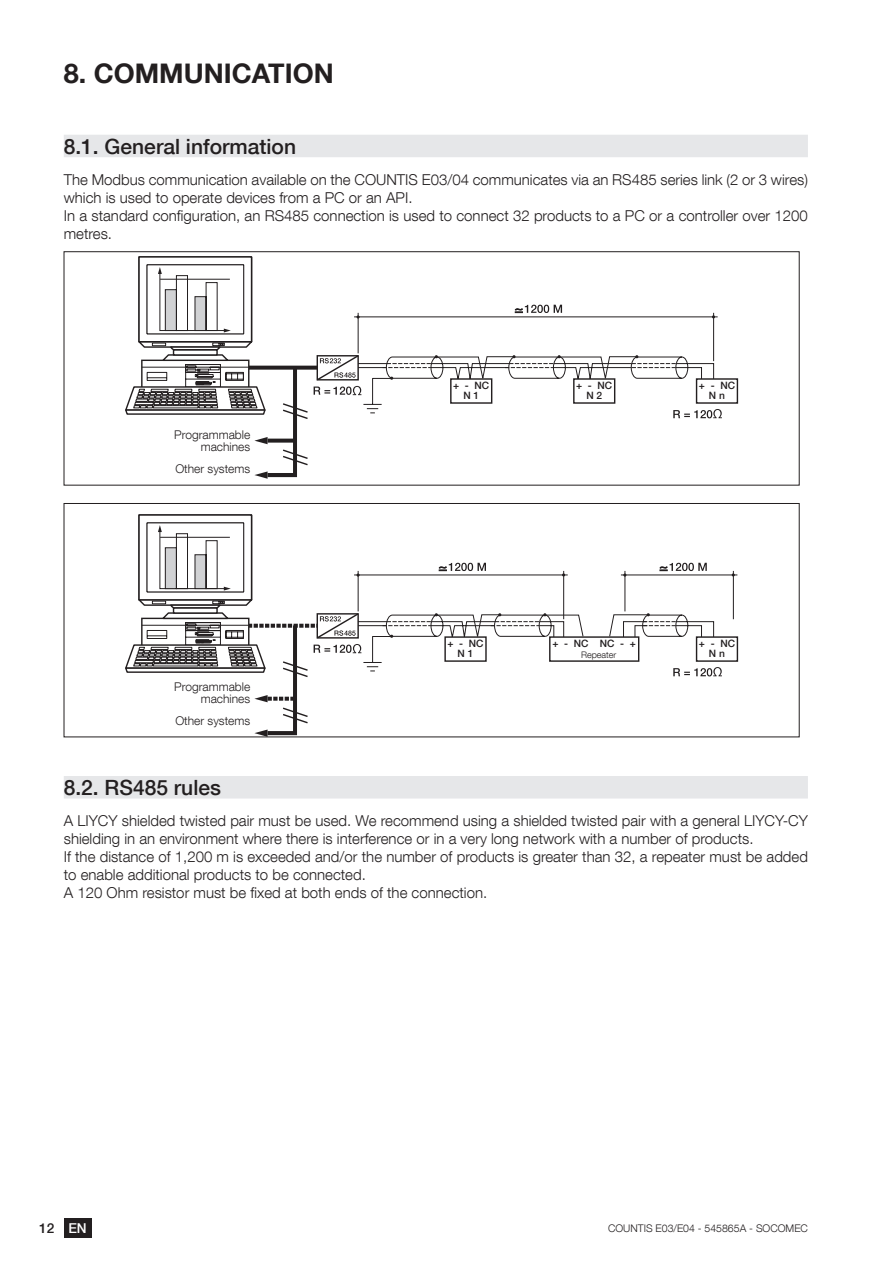
<style>
.page{position:relative;width:893px;height:1263px;background:#fff}
.page>*{position:absolute;margin:0;border:0;box-sizing:border-box;transform-origin:0 0}
.t1{font:700 27px "Helvetica Neue LT Com";color:#231f20}
.t2{font:500 21px "Helvetica Neue LT Com";color:#231f20}
.t3{font:300 15px/18px "Helvetica Neue LT Com";color:#231f20}
.t4{font:500 13.65px "Helvetica Neue LT Com";color:#231f20}
.t5{font:300 12px/12px "Helvetica Neue LT Com";color:#231f20;text-align:right}
.t6{font:300 10.5px "Helvetica Neue LT Com";color:#231f20}
.t7{font:500 10.2px/9.9px "Helvetica Neue LT Com";color:#231f20;text-align:center}
.t8{font:300 9px "Helvetica Neue LT Com";color:#231f20}
.s1{color:#fff}
</style>
<div class="page">
<div style="left:64px;top:1218px;width:27px;height:19px;background:#231f20"></div>
<div style="left:64px;top:135px;width:744px;height:22px;background:#e6e7e9"></div>
<div style="left:64px;top:776px;width:744px;height:22px;background:#e6e7e9"></div>
<div style="left:138px;top:256px;width:114px;height:86px;border:1px solid #231f20"></div>
<div style="left:147px;top:264px;width:97px;height:70px;border:1px solid #231f20"></div>
<svg style="left:158px;top:267px;width:73px;height:65px"></svg>
<hr style="left:160px;top:279px;width:70px;height:1px;background:#231f20">
<hr style="left:358px;top:313px;width:1px;height:40px;background:#231f20">
<hr style="left:713px;top:313px;width:1px;height:48px;background:#231f20">
<hr style="left:354px;top:316px;width:364px;height:1px;background:#231f20">
<svg style="left:515px;top:305px;width:47px;height:8px"></svg>
<div style="left:696px;top:378px;width:42px;height:26px;border:1px solid #231f20"></div>
<svg style="left:125px;top:340px;width:597px;height:139px"></svg>
<div style="left:64px;top:251px;width:735px;height:234px;border:1px solid #231f20"></div>
<div style="left:138px;top:514px;width:114px;height:86px;border:1px solid #231f20"></div>
<div style="left:147px;top:522px;width:97px;height:70px;border:1px solid #231f20"></div>
<svg style="left:158px;top:525px;width:73px;height:65px"></svg>
<hr style="left:160px;top:537px;width:70px;height:1px;background:#231f20">
<hr style="left:358px;top:571px;width:1px;height:40px;background:#231f20">
<hr style="left:563px;top:571px;width:1px;height:48px;background:#231f20">
<hr style="left:354px;top:574px;width:214px;height:1px;background:#231f20">
<svg style="left:439px;top:563px;width:47px;height:8px"></svg>
<hr style="left:624px;top:571px;width:1px;height:40px;background:#231f20">
<hr style="left:733px;top:571px;width:1px;height:48px;background:#231f20">
<hr style="left:621px;top:574px;width:116px;height:1px;background:#231f20">
<svg style="left:659px;top:563px;width:48px;height:8px"></svg>
<div style="left:696px;top:636px;width:42px;height:26px;border:1px solid #231f20"></div>
<svg style="left:125px;top:598px;width:597px;height:137px"></svg>
<div style="left:64px;top:503px;width:735px;height:234px;border:1px solid #231f20"></div>
<h1 class="t1" style="left:64px;top:56px;width:271px">8. COMMUNICATION</h1>
<h2 class="t2" style="left:64px;top:134px;width:234px">8.1. General information</h2>
<p class="t3" style="left:64px;top:170px;width:746px">The Modbus communication available on the COUNTIS E03/04 communicates via an RS485 series link (2 or 3 wires) which is used to operate devices from a PC or an API.<br>In a standard configuration, an RS485 connection is used to connect 32 products to a PC or a controller over 1200 metres.</p>
<p class="t5" style="left:174px;top:429px;width:78px">Programmable machines</p>
<p class="t5" style="left:175px;top:463px;width:76px">Other systems</p>
<p class="t5" style="left:174px;top:680px;width:78px">Programmable machines</p>
<p class="t5" style="left:175px;top:714px;width:76px">Other systems</p>
<p class="t7" style="left:453px;top:381px;width:38px">+ - NC<br>N 1</p>
<p class="t7" style="left:576px;top:381px;width:38px">+ - NC<br>N 2</p>
<p class="t7" style="left:699px;top:381px;width:38px">+ - NC<br>N n</p>
<p class="t7" style="left:447px;top:639px;width:38px">+ - NC<br>N 1</p>
<p class="t7" style="left:552px;top:639px;width:85px">+ - NC NC - +</p>
<p class="t7" style="left:699px;top:639px;width:38px">+ - NC<br>N n</p>
<p class="t8" style="left:581px;top:649px;width:37px">Repeater</p>
<h2 class="t2" style="left:64px;top:775px;width:159px">8.2. RS485 rules</h2>
<p class="t3" style="left:64px;top:811px;width:746px">A LIYCY shielded twisted pair must be used. We recommend using a shielded twisted pair with a general LIYCY-CY shielding in an environment where there is interference or in a very long network with a number of products.<br>If the distance of 1,200 m is exceeded and/or the number of products is greater than 32, a repeater must be added to enable additional products to be connected.<br>A 120 Ohm resistor must be fixed at both ends of the connection.</p>
<p class="t4" style="left:39px;top:1220px;width:49px">12 <span class="s1">EN</span></p>
<p class="t6" style="left:608px;top:1221px;width:201px">COUNTIS E03/E04 - 545865A - SOCOMEC</p>
</div>
